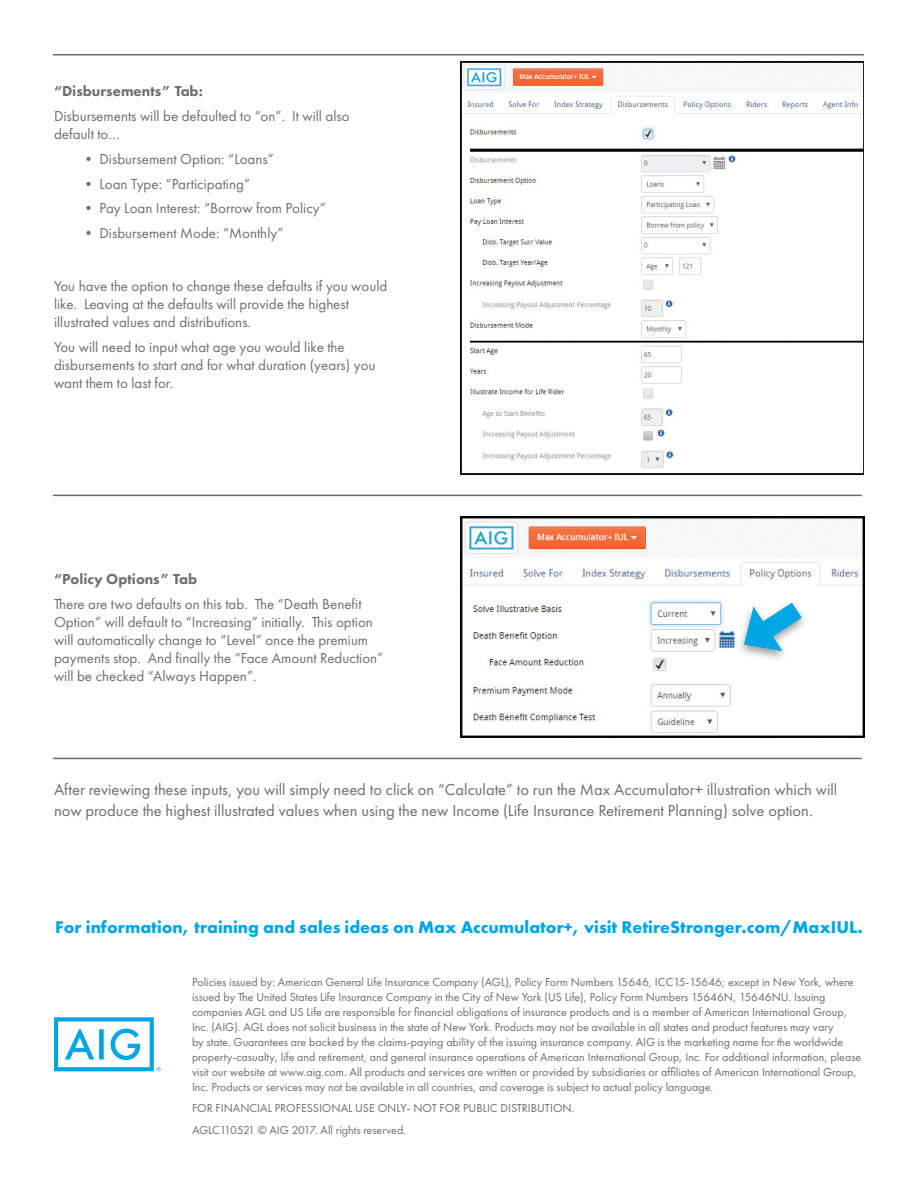
<style>
.page{position:relative;width:918px;height:1188px;background:#fff}
.page>*{position:absolute;margin:0;border:0;box-sizing:border-box;transform-origin:0 0}
.t1{font:700 17.7px "Futura PT";color:#00a5e3}
.t2{font:16.5px/21px "Futura PT";color:#6c6d70}
.t3{font:15px/18px "Futura PT";color:#6c6d70}
.t4{font:800 15px "Futura PT";color:#6c6d70}
.t5{font:12px/15px "Futura PT";color:#6c6d70}
</style>
<div class="page">
<img style="left:461px;top:62px;width:403px;height:412px">
<img style="left:461px;top:516px;width:403px;height:222px">
<div style="left:737px;top:600px;width:72px;height:63px;background:#fff"></div>
<svg style="left:734px;top:585px;width:88px;height:75px"></svg>
<svg style="left:54px;top:1017px;width:107px;height:54px"></svg>
<hr style="left:53px;top:495px;width:809px;height:1px;background:#6c6d70">
<hr style="left:53px;top:758px;width:809px;height:1px;background:#6c6d70">
<hr style="left:53px;top:54px;width:811px;height:2px;background:#6c6d70">
<p class="t4" style="left:54px;top:82px;width:150px">“Disbursements” Tab:</p>
<p class="t3" style="left:54px;top:107px;width:297px">Disbursements will be defaulted to “on”. It will also default to…</p>
<p class="t3" style="left:81px;top:150px;width:194px">• Disbursement Option: “Loans”</p>
<p class="t3" style="left:81px;top:175px;width:171px">• Loan Type: “Participating”</p>
<p class="t3" style="left:81px;top:199px;width:246px">• Pay Loan Interest: “Borrow from Policy”</p>
<p class="t3" style="left:81px;top:224px;width:204px">• Disbursement Mode: “Monthly”</p>
<p class="t3" style="left:54px;top:277px;width:335px">You have the option to change these defaults if you would like. Leaving at the defaults will provide the highest illustrated values and distributions.</p>
<p class="t3" style="left:54px;top:338px;width:323px">You will need to input what age you would like the disbursements to start and for what duration (years) you want them to last for.</p>
<p class="t4" style="left:54px;top:570px;width:145px">“Policy Options” Tab</p>
<p class="t3" style="left:54px;top:595px;width:331px">There are two defaults on this tab. The “Death Benefit Option” will default to “Increasing” initially. This option will automatically change to “Level” once the premium payments stop. And finally the “Face Amount Reduction” will be checked “Always Happen”.</p>
<p class="t2" style="left:54px;top:779px;width:785px">After reviewing these inputs, you will simply need to click on “Calculate” to run the Max Accumulator+ illustration which will now produce the highest illustrated values when using the new Income (Life Insurance Retirement Planning) solve option.</p>
<h1 class="t1" style="left:55px;top:915px;width:809px">For information, training and sales ideas on Max Accumulator+, visit RetireStronger.com/MaxIUL.</h1>
<p class="t5" style="left:192px;top:974px;width:671px">Policies issued by: American General Life Insurance Company (AGL), Policy Form Numbers 15646, ICC15-15646; except in New York, where issued by The United States Life Insurance Company in the City of New York (US Life), Policy Form Numbers 15646N, 15646NU. Issuing companies AGL and US Life are responsible for financial obligations of insurance products and is a member of American International Group, Inc. (AIG). AGL does not solicit business in the state of New York. Products may not be available in all states and product features may vary<br>by state. Guarantees are backed by the claims-paying ability of the issuing insurance company. AIG is the marketing name for the worldwide property-casualty, life and retirement, and general insurance operations of American International Group, Inc. For additional information, please visit our website at www.aig.com. All products and services are written or provided by subsidiaries or affiliates of American International Group, Inc. Products or services may not be available in all countries, and coverage is subject to actual policy language.</p>
<p class="t5" style="left:192px;top:1097px;width:384px;line-height:21.8px">FOR FINANCIAL PROFESSIONAL USE ONLY- NOT FOR PUBLIC DISTRIBUTION.<br>AGLC110521 © AIG 2017. All rights reserved.</p>
</div>
